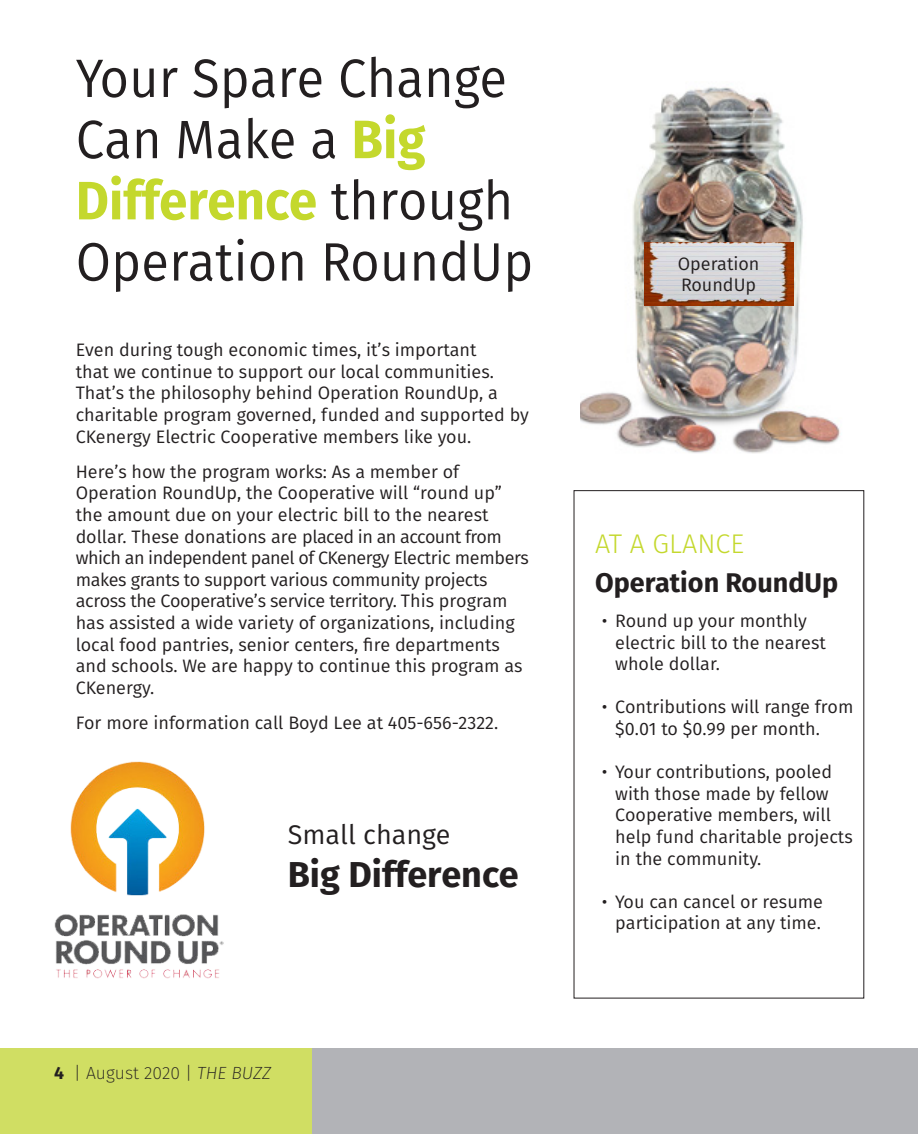
<style>
.page{position:relative;width:918px;height:1134px;background:#fff}
.page>*{position:absolute;margin:0;border:0;box-sizing:border-box;transform-origin:0 0}
.t1{font:54px "Fira Sans";color:#231f20;scale:.94 1}
.t2{font:700 54px "Fira Sans";color:#c4d82d;scale:.94 1}
.t3{font:700 36px "Fira Sans";color:#231f20}
.t4{font:700 27px "Fira Sans";color:#231f20}
.t5{font:27px "Fira Sans";color:#231f20}
.t6{font:300 27px "Fira Sans";color:#c4d82d}
.Buzz_Text_Style{font:18px/21.6px "Fira Sans";color:#231f20}
.t7{font:200 17.7px "Fira Sans";color:#231f20}
.s1{font-weight:700;color:#c4d82d}
.s2{font-weight:400;color:#231f20}
.s3{font-style:italic}
.s4{font-weight:700}
</style>
<div class="page">
<div style="left:283px;top:1048px;width:635px;height:86px;background:#b2b3b7"></div>
<div style="left:0;top:1048px;width:310px;height:86px;background:#d0de63"></div>
<img style="left:580px;top:87px;width:260px;height:367px">
<img style="left:644px;top:242px;width:150px;height:63px">
<img style="left:54px;top:761px;width:170px;height:218px">
<p class="t1" style="left:76px;top:40px;width:460px">Your Spare Change</p>
<p class="t1" style="left:76px;top:101px;width:374px">Can Make a <span class="s1">Big</span></p>
<p class="t2" style="left:76px;top:163px;width:467px">Difference <span class="s2">through</span></p>
<p class="t1" style="left:76px;top:224px;width:488px">Operation RoundUp</p>
<p class="Buzz_Text_Style" style="left:76px;top:339px;width:455px">Even during tough economic times, it’s important<br>that we continue to support our local communities.<br>That’s the philosophy behind Operation RoundUp, a charitable program governed, funded and supported by CKenergy Electric Cooperative members like you.</p>
<p class="Buzz_Text_Style" style="left:76px;top:461px;width:455px">Here’s how the program works: As a member of Operation RoundUp, the Cooperative will “round up” the amount due on your electric bill to the nearest dollar. These donations are placed in an account from which an independent panel of CKenergy Electric members makes grants to support various community projects across the Cooperative’s service territory. This program has assisted a wide variety of organizations, including local food pantries, senior centers, fire departments and schools. We are happy to continue this program as CKenergy.</p>
<p class="Buzz_Text_Style" style="left:76px;top:712px;width:424px">For more information call Boyd Lee at 405-656-2322.</p>
<p class="t5" style="left:288px;top:816px;width:164px">Small change</p>
<p class="t3" style="left:288px;top:849px;width:233px">Big Difference</p>
<p class="t7" style="left:68px;top:1059px;width:182px">| April 2020 | <span class="s3">THE BUZZ</span></p>
<p class="t7" style="left:54px;top:1060px;width:219px"><span class="s4">4</span> | August 2020 | <span class="s3">THE BUZZ</span></p>
<p class="Buzz_Text_Style" style="left:678px;top:252px;width:83px">Operation</p>
<p class="Buzz_Text_Style" style="left:681px;top:274px;width:77px">RoundUp</p>
<p class="t6" style="left:595px;top:524px;width:151px">AT A GLANCE</p>
<p class="t4" style="left:595px;top:563px;width:245px">Operation RoundUp</p>
<p class="Buzz_Text_Style" style="left:615px;top:610px;width:212px;text-indent:-14px">• Round up your monthly electric bill to the nearest whole dollar.</p>
<p class="Buzz_Text_Style" style="left:615px;top:696px;width:240px;text-indent:-14px">• Contributions will range from $0.01 to $0.99 per month.</p>
<p class="Buzz_Text_Style" style="left:615px;top:761px;width:239px;text-indent:-14px">• Your contributions, pooled with those made by fellow<br>Cooperative members, will help fund charitable projects in the community.</p>
<p class="Buzz_Text_Style" style="left:602px;top:891px;width:223px;text-align:right">• You can cancel or resume participation at any time.</p>
</div>
